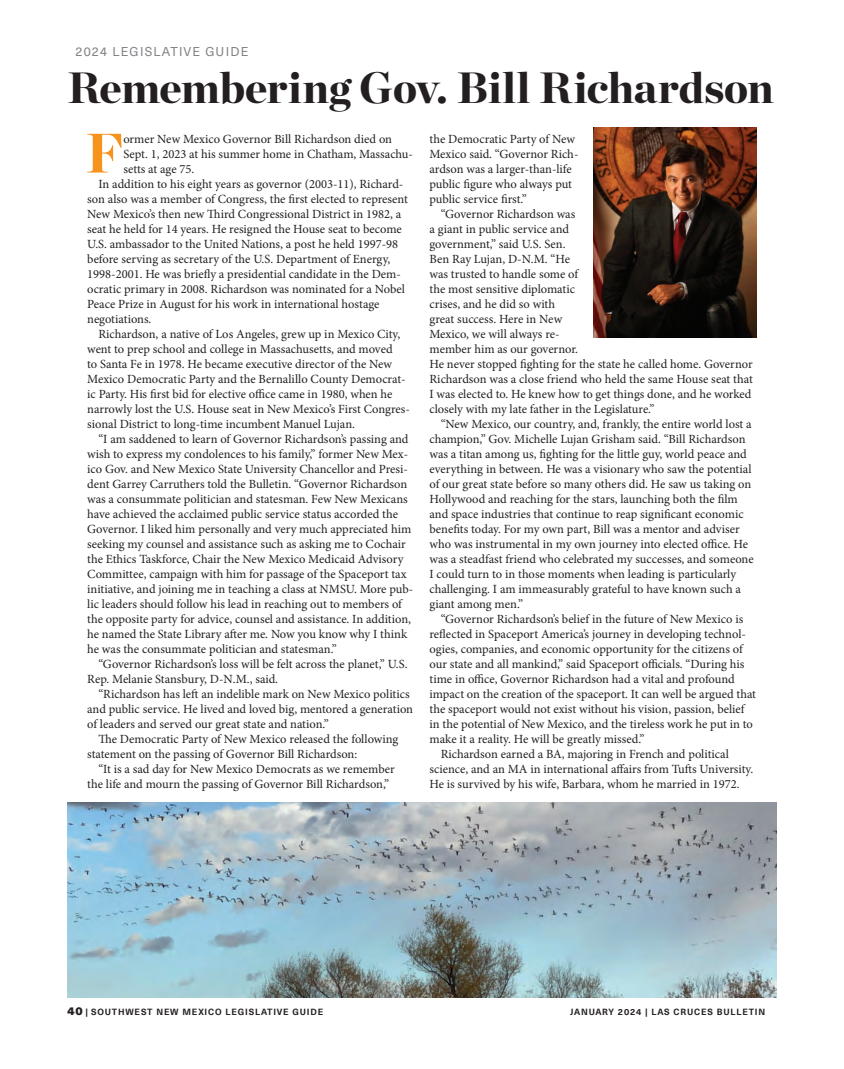
<style>
.page{position:relative;width:844px;height:1069px;background:#fff}
.page>*{position:absolute;margin:0;border:0;box-sizing:border-box;transform-origin:0 0}
.Body_Copy{font:900 55.5px "Chronicle Display";color:#f7931d}
.Header_Normal{font:900 43.75px "Chronicle Display";letter-spacing:-.005em;color:#231f20}
.Body_Copy-2{font:12.5px/15px "Minion Pro";color:#231f20}
.t1{font:12.5px "Neue Haas Unica Pro";letter-spacing:.1em;color:#808285}
.t2{font:700 8.75px "Neue Haas Unica Pro";letter-spacing:.095em;color:#231f20}
.s1{font-weight:900;font-size:11.25px}
</style>
<div class="page">
<img style="left:593px;top:128px;width:164px;height:210px">
<img style="left:68px;top:802px;width:708px;height:196px">
<p class="t1" style="left:75px;top:44px;width:175px">2024 LEGISLATIVE GUIDE</p>
<p class="Header_Normal" style="left:68px;top:51px;width:708px">Remembering Gov. Bill Richardson</p>
<p class="Body_Copy" style="left:86px;top:107px;width:39px">F</p>
<p class="Body_Copy-2" style="left:123px;top:131px;width:291px">ormer New Mexico Governor Bill Richardson died on<br>Sept. 1, 2023 at his summer home in Chatham, Massachu&shy;setts at age 75.</p>
<p class="Body_Copy-2" style="left:87px;top:176px;width:322px;text-indent:11px">In addition to his eight years as governor (2003-11), Richard&shy;son also was a member of Congress, the first elected to represent New Mexico’s then new Third Congressional District in 1982, a seat he held for 14 years. He resigned the House seat to become U.S. ambassador to the United Nations, a post he held 1997-98 before serving as secretary of the U.S. Department of Energy, 1998-2001. He was briefly a presidential candidate in the Dem&shy;ocratic primary in 2008. Richardson was nominated for a Nobel Peace Prize in August for his work in international hostage negotiations.</p>
<p class="Body_Copy-2" style="left:87px;top:326px;width:324px;text-indent:11px">Richardson, a native of Los Angeles, grew up in Mexico City, went to prep school and college in Massachusetts, and moved<br>to Santa Fe in 1978. He became executive director of the New Mexico Democratic Party and the Bernalillo County Democrat&shy;ic Party. His first bid for elective office came in 1980, when he narrowly lost the U.S. House seat in New Mexico’s First Congres&shy;sional District to long-time incumbent Manuel Lujan.</p>
<p class="Body_Copy-2" style="left:87px;top:431px;width:327px;text-indent:11px">“I am saddened to learn of Governor Richardson’s passing and wish to express my condolences to his family,” former New Mex&shy;ico Gov. and New Mexico State University Chancellor and Presi&shy;dent Garrey Carruthers told the Bulletin. “Governor Richardson was a consummate politician and statesman. Few New Mexicans have achieved the acclaimed public service status accorded the Governor. I liked him personally and very much appreciated him seeking my counsel and assistance such as asking me to Cochair the Ethics Taskforce, Chair the New Mexico Medicaid Advisory Committee, campaign with him for passage of the Spaceport tax initiative, and joining me in teaching a class at NMSU. More pub&shy;lic leaders should follow his lead in reaching out to members of the opposite party for advice, counsel and assistance. In addition, he named the State Library after me. Now you know why I think he was the consummate politician and statesman.”</p>
<p class="Body_Copy-2" style="left:87px;top:656px;width:322px;text-indent:11px">“Governor Richardson’s loss will be felt across the planet,” U.S.<br>Rep. Melanie Stansbury, D-N.M., said.</p>
<p class="Body_Copy-2" style="left:87px;top:686px;width:327px;text-indent:11px">“Richardson has left an indelible mark on New Mexico politics and public service. He lived and loved big, mentored a generation of leaders and served our great state and nation.”</p>
<p class="Body_Copy-2" style="left:87px;top:731px;width:313px;text-indent:11px">The Democratic Party of New Mexico released the following statement on the passing of Governor Bill Richardson:</p>
<p class="Body_Copy-2" style="left:87px;top:761px;width:309px;text-indent:11px">“It is a sad day for New Mexico Democrats as we remember the life and mourn the passing of Governor Bill Richardson,”</p>
<p class="Body_Copy-2" style="left:429px;top:131px;width:150px">the Democratic Party of New<br>Mexico said. “Governor Rich&shy;ardson was a larger-than-life public figure who always put public service first.”</p>
<p class="Body_Copy-2" style="left:429px;top:206px;width:325px;text-indent:11px">“Governor Richardson was<br>a giant in public service and<br>government,” said U.S. Sen.<br>Ben Ray Lujan, D-N.M. “He<br>was trusted to handle some of<br>the most sensitive diplomatic<br>crises, and he did so with<br>great success. Here in New<br>Mexico, we will always re-<br>member him as our governor.<br>He never stopped fighting for the state he called home. Governor Richardson was a close friend who held the same House seat that I was elected to. He knew how to get things done, and he worked closely with my late father in the Legislature.”</p>
<p class="Body_Copy-2" style="left:429px;top:416px;width:326px;text-indent:11px">“New Mexico, our country, and, frankly, the entire world lost a champion,” Gov. Michelle Lujan Grisham said. “Bill Richardson was a titan among us, fighting for the little guy, world peace and everything in between. He was a visionary who saw the potential of our great state before so many others did. He saw us taking on Hollywood and reaching for the stars, launching both the film and space industries that continue to reap significant economic benefits today. For my own part, Bill was a mentor and adviser who was instrumental in my own journey into elected office. He was a steadfast friend who celebrated my successes, and someone I could turn to in those moments when leading is particularly challenging. I am immeasurably grateful to have known such a giant among men.”</p>
<p class="Body_Copy-2" style="left:429px;top:611px;width:328px;text-indent:11px">“Governor Richardson’s belief in the future of New Mexico is reflected in Spaceport America’s journey in developing technol&shy;ogies, companies, and economic opportunity for the citizens of our state and all mankind,” said Spaceport officials. “During his time in office, Governor Richardson had a vital and profound impact on the creation of the spaceport. It can well be argued that the spaceport would not exist without his vision, passion, belief in the potential of New Mexico, and the tireless work he put in to make it a reality. He will be greatly missed.”</p>
<p class="Body_Copy-2" style="left:429px;top:746px;width:325px;text-indent:11px">Richardson earned a BA, majoring in French and political science, and an MA in international affairs from Tufts University.<br>He is survived by his wife, Barbara, whom he married in 1972.</p>
<p class="t2" style="left:68px;top:1006px;width:257px"><span class="s1">40</span> | SOUTHWEST NEW MEXICO LEGISLATIVE GUIDE</p>
<p class="t2" style="left:570px;top:1006px;width:196px">JANUARY 2024 | LAS CRUCES BULLETIN</p>
</div>
